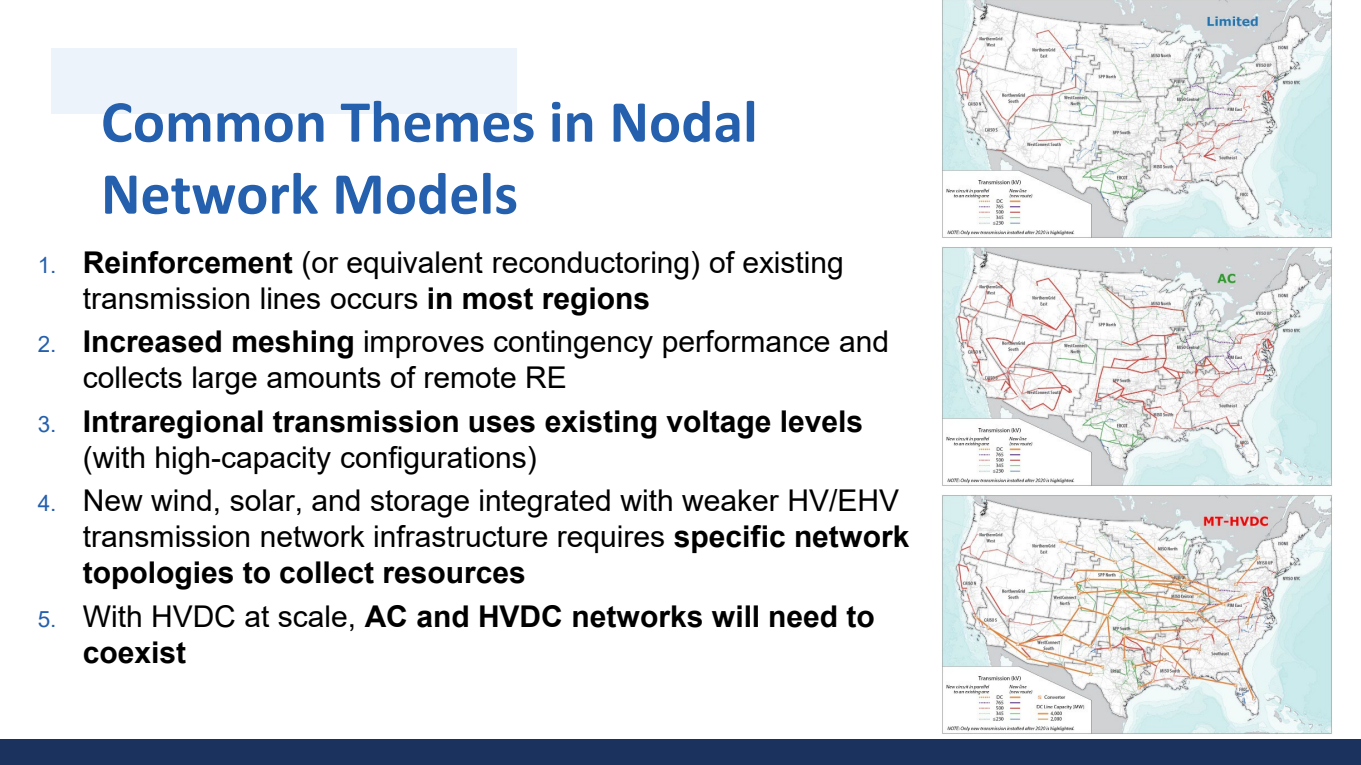
<style>
.page{position:relative;width:1361px;height:765px;background:#fff}
.page>*{position:absolute;margin:0;border:0;box-sizing:border-box;transform-origin:0 0}
.t1{font:700 60px/72px "Calibri";color:#2460ad}
.t2{font:30px/36px "Arial";color:#000}
.t3{font:700 30px/36px "Arial";color:#000}
.s1{font-size:22.5px;color:#2460ad}
.s2{font-weight:700}
.s3{font-weight:400;font-size:22.5px;color:#2460ad}
.s4{font-weight:400}
</style>
<div class="page">
<div style="left:51px;top:48px;width:466px;height:66px;background:#ecf3fa"></div>
<div style="left:0;top:739px;width:1360px;height:26px;background:#1a325d"></div>
<img style="left:942px;top:495px;width:389px;height:239px">
<img style="left:942px;top:247px;width:389px;height:239px">
<img style="left:942px;top:0;width:389px;height:238px">
<h2 class="t1" style="left:101px;top:85px;width:658px">Common Themes in Nodal<br>Network Models</h2>
<p class="t2" style="left:83px;top:244px;width:762px;text-indent:-45px"><span class="s1">1.</span> <span class="s2">Reinforcement</span> (or equivalent reconductoring) of existing transmission lines occurs <span class="s2">in most regions</span></p>
<p class="t2" style="left:83px;top:323px;width:807px;text-indent:-45px"><span class="s1">2.</span> <span class="s2">Increased meshing</span> improves contingency performance and collects large amounts of remote RE</p>
<p class="t3" style="left:83px;top:403px;width:781px;text-indent:-45px"><span class="s3">3.</span> Intraregional transmission uses existing voltage levels <span class="s4">(with high-capacity configurations)</span></p>
<p class="t2" style="left:83px;top:482px;width:828px;text-indent:-45px"><span class="s1">4.</span> New wind, solar, and storage integrated with weaker HV/EHV transmission network infrastructure requires <span class="s2">specific network topologies to collect resources</span></p>
<p class="t3" style="left:83px;top:598px;width:793px;text-indent:-45px"><span class="s3">5.</span> <span class="s4">With HVDC at scale,</span> AC and HVDC networks will need to coexist</p>
</div>
